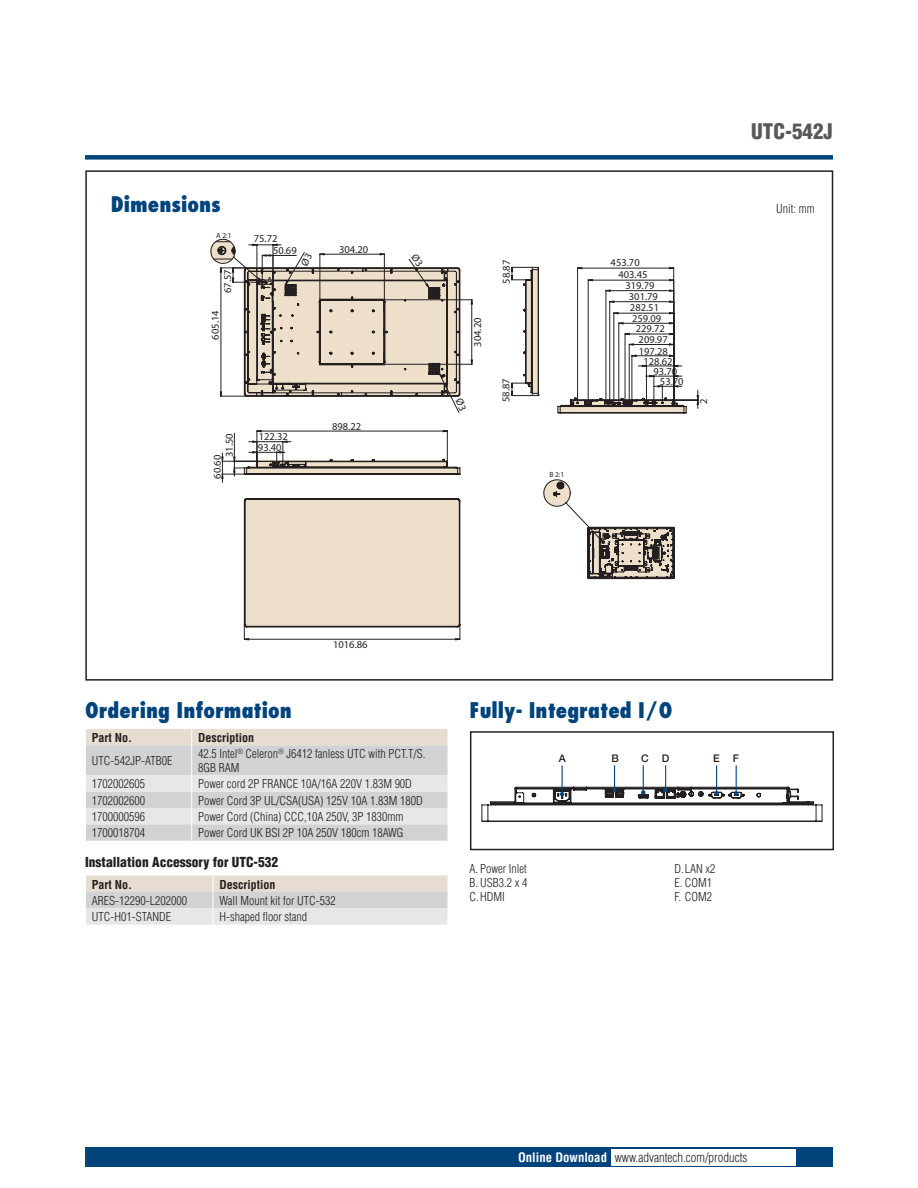
<style>
.page{position:relative;width:918px;height:1188px;background:#fff}
.page>*{position:absolute;margin:0;border:0;box-sizing:border-box;transform-origin:0 0}
.t1{font:800 condensed 21px "Futura";color:#00447b}
.t2{font:900 condensed 21px "Helvetica";color:#57585a}
.t3{font:900 condensed 13.5px "Helvetica";color:#231f20}
.t4{font:300 condensed 12.75px "Helvetica";color:#231f20}
.t5{font:300 condensed 12px/14.2px "Helvetica";color:#231f20}
.t6{font:700 condensed 12px "Helvetica";color:#231f20}
.t7{font:10.5px/12px "Myriad Pro";color:#231f20}
.t8{font:500 10.5px "Helvetica Neue";color:#231f20}
.t9{font:7.5px "Myriad Pro";color:#231f20}
.s1{font-weight:700;color:#fff}
</style>
<div class="page">
<div style="left:85px;top:155px;width:748px;height:5px;background:#00447b"></div>
<div style="left:85px;top:1147px;width:748px;height:20px;background:#00447b"></div>
<div style="left:611px;top:1149px;width:184px;height:16px;background:#fff"></div>
<div style="left:470px;top:731px;width:364px;height:119px;border:2px solid #231f20"></div>
<svg style="left:86px;top:729px;width:362px;height:112px;background:#dadad9"></svg>
<svg style="left:86px;top:876px;width:362px;height:49px;background:#dfdcda"></svg>
<svg style="left:481px;top:765px;width:342px;height:57px"></svg>
<svg style="left:587px;top:526px;width:88px;height:53px;background:#898076"></svg>
<svg style="left:261px;top:394px;width:342px;height:148px"></svg>
<svg style="left:243px;top:498px;width:218px;height:143px;background:#e4d8c5"></svg>
<svg style="left:557px;top:267px;width:142px;height:146px"></svg>
<svg style="left:221px;top:430px;width:240px;height:52px"></svg>
<svg style="left:210px;top:238px;width:329px;height:176px"></svg>
<h1 class="t2" style="left:751px;top:118px;width:83px">UTC-542J</h1>
<h1 class="t1" style="left:111px;top:191px;width:111px">Dimensions</h1>
<p class="t5" style="left:776px;top:201px;width:40px">Unit: mm</p>
<p class="t9" style="left:216px;top:231px;width:17px">A 2:1</p>
<p class="t7" style="left:254px;top:233px;width:25px">75.72</p>
<p class="t7" style="left:273px;top:245px;width:25px">50.69</p>
<p class="t7" style="left:221px;top:293px;width:25px;rotate:-90deg">67.57</p>
<p class="t7" style="left:266px;top:274px;width:8px">A</p>
<p class="t7" style="left:209px;top:340px;width:31px;rotate:-90deg">605.14</p>
<p class="t7" style="left:211px;top:457px;width:25px;text-indent:-22px;rotate:-90deg">60.60<br>31.50</p>
<p class="t7" style="left:259px;top:430px;width:31px">122.32</p>
<p class="t7" style="left:258px;top:441px;width:25px">93.40</p>
<p class="t7" style="left:339px;top:243px;width:31px">304.20</p>
<p class="t7" style="left:332px;top:420px;width:31px">898.22</p>
<p class="t7" style="left:333px;top:638px;width:36px">1016.86</p>
<h1 class="t1" style="left:85px;top:697px;width:208px">Ordering Information</h1>
<p class="t6" style="left:92px;top:730px;width:42px">Part No.</p>
<p class="t6" style="left:198px;top:730px;width:57px">Description</p>
<p class="t5" style="left:92px;top:754px;width:82px">UTC-542JP-ATB0E</p>
<p class="t5" style="left:198px;top:747px;width:229px;line-height:13.5px">42.5 Intel<sup>®</sup> Celeron<sup>®</sup> J6412 fanless UTC with PCT.T/S.<br>8GB RAM</p>
<p class="t5" style="left:92px;top:777px;width:55px">1702002605</p>
<p class="t5" style="left:198px;top:777px;width:215px">Power cord 2P FRANCE 10A/16A 220V 1.83M 90D</p>
<p class="t5" style="left:92px;top:793px;width:55px">1702002600</p>
<p class="t5" style="left:198px;top:793px;width:226px">Power Cord 3P UL/CSA(USA) 125V 10A 1.83M 180D</p>
<p class="t5" style="left:92px;top:809px;width:55px">1700000596</p>
<p class="t5" style="left:198px;top:809px;width:207px">Power Cord (China) CCC,10A 250V, 3P 1830mm</p>
<p class="t5" style="left:92px;top:826px;width:55px">1700018704</p>
<p class="t5" style="left:198px;top:826px;width:207px">Power Cord UK BSI 2P 10A 250V 180cm 18AWG</p>
<p class="t3" style="left:85px;top:854px;width:195px">Installation Accessory for UTC-532</p>
<p class="t6" style="left:92px;top:877px;width:42px">Part No.</p>
<p class="t6" style="left:219px;top:877px;width:57px">Description</p>
<p class="t5" style="left:92px;top:893px;width:97px">ARES-12290-L202000</p>
<p class="t5" style="left:219px;top:893px;width:118px">Wall Mount kit for UTC-532</p>
<p class="t5" style="left:92px;top:910px;width:81px">UTC-H01-STANDE</p>
<p class="t5" style="left:219px;top:910px;width:89px">H-shaped floor stand</p>
<p class="t7" style="left:471px;top:347px;width:31px;rotate:-90deg">304.20</p>
<p class="t7" style="left:500px;top:284px;width:25px;rotate:-90deg">58.87</p>
<p class="t7" style="left:500px;top:402px;width:25px;rotate:-90deg">58.87</p>
<p class="t9" style="left:549px;top:470px;width:16px">B 2:1</p>
<p class="t7" style="left:611px;top:257px;width:31px">453.70</p>
<p class="t7" style="left:618px;top:269px;width:31px">403.45</p>
<p class="t7" style="left:625px;top:279px;width:31px">319.79</p>
<p class="t7" style="left:629px;top:290px;width:31px">301.79</p>
<p class="t7" style="left:630px;top:302px;width:31px">282.51</p>
<p class="t7" style="left:632px;top:312px;width:31px">259.09</p>
<p class="t7" style="left:636px;top:323px;width:31px">229.72</p>
<p class="t7" style="left:639px;top:334px;width:31px">209.97</p>
<p class="t7" style="left:639px;top:345px;width:31px">197.28</p>
<p class="t7" style="left:644px;top:355px;width:31px">128.62</p>
<p class="t7" style="left:654px;top:365px;width:25px">93.70</p>
<p class="t7" style="left:660px;top:376px;width:25px">53.70</p>
<p class="t7" style="left:697px;top:404px;width:7px;rotate:-90deg">2</p>
<p class="t7" style="left:602px;top:530px;width:7px">B</p>
<h1 class="t1" style="left:470px;top:697px;width:204px">Fully- Integrated I/O</h1>
<p class="t8" style="left:559px;top:752px;width:9px">A</p>
<p class="t8" style="left:611px;top:752px;width:9px">B</p>
<p class="t8" style="left:641px;top:752px;width:9px">C</p>
<p class="t8" style="left:662px;top:752px;width:9px">D</p>
<p class="t8" style="left:713px;top:752px;width:27px">E F</p>
<p class="t5" style="left:470px;top:861px;width:59px;text-align:justify">A. Power Inlet B. USB3.2 x 4<br>C.HDMI</p>
<p class="t5" style="left:674px;top:861px;width:43px">D.LAN x2<br>E. COM1<br>F. COM2</p>
<p class="t4" style="left:518px;top:1149px;width:231px"><span class="s1">Online Download</span> www.advantech.com/products</p>
</div>
